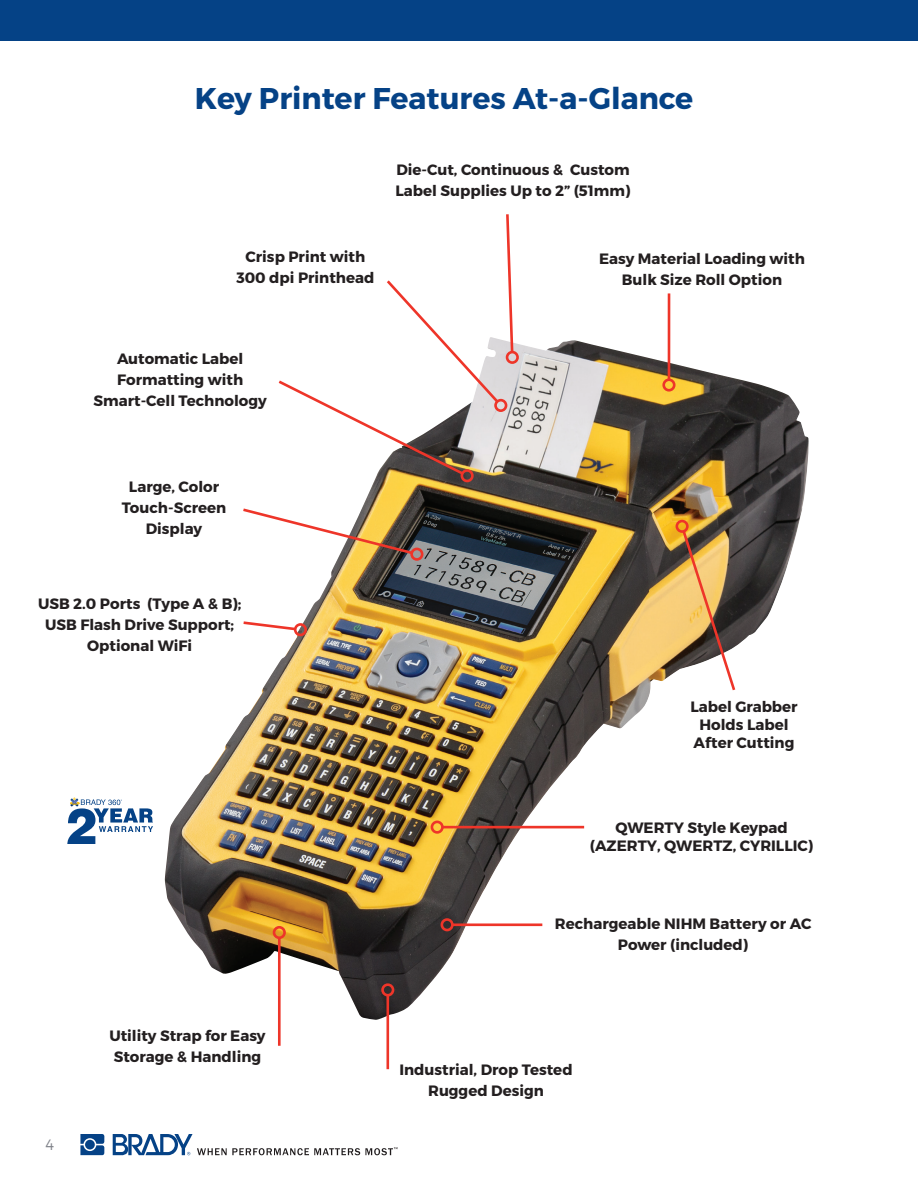
<style>
.page{position:relative;width:918px;height:1188px;background:#fff}
.page>*{position:absolute;margin:0;border:0;box-sizing:border-box;transform-origin:0 0}
.t1{font:700 30px "Montserrat";color:#054286}
.t2{font:700 15px/21px "Montserrat";color:#231f20;text-align:center}
.t3{font:300 15px "Montserrat";color:#80838a}
</style>
<div class="page">
<svg style="left:80px;top:1134px;width:24px;height:21px"></svg>
<div style="left:85px;top:1140px;width:10px;height:9px;background:#054286;border-radius:50%"></div>
<svg style="left:113px;top:1134px;width:284px;height:21px"></svg>
<div style="left:0;top:0;width:918px;height:41px;background:#054286"></div>
<img style="left:165px;top:338px;width:644px;height:682px">
<svg style="left:240px;top:507px;width:175px;height:49px"></svg>
<div style="left:410px;top:548px;width:13px;height:13px;border:3px solid #ee3529;border-radius:50%"></div>
<div style="left:461px;top:469px;width:13px;height:13px;border:3px solid #ee3529;border-radius:50%"></div>
<svg style="left:241px;top:620px;width:57px;height:12px"></svg>
<div style="left:294px;top:623px;width:13px;height:13px;border:3px solid #ee3529;border-radius:50%"></div>
<div style="left:506px;top:351px;width:13px;height:13px;border:3px solid #ee3529;border-radius:50%"></div>
<svg style="left:276px;top:214px;width:239px;height:263px"></svg>
<div style="left:494px;top:399px;width:13px;height:13px;border:3px solid #ee3529;border-radius:50%"></div>
<hr style="left:386px;top:995px;width:3px;height:74px;background:#ee3529">
<div style="left:381px;top:983px;width:13px;height:14px;border:3px solid #ee3529;border-radius:50%"></div>
<hr style="left:278px;top:938px;width:3px;height:108px;background:#ee3529">
<div style="left:273px;top:926px;width:13px;height:13px;border:3px solid #ee3529;border-radius:50%"></div>
<hr style="left:452px;top:923px;width:90px;height:3px;background:#ee3529">
<div style="left:441px;top:918px;width:13px;height:13px;border:3px solid #ee3529;border-radius:50%"></div>
<hr style="left:442px;top:826px;width:142px;height:2px;background:#ee3529">
<div style="left:431px;top:821px;width:13px;height:13px;border:3px solid #ee3529;border-radius:50%"></div>
<svg style="left:680px;top:528px;width:57px;height:165px"></svg>
<div style="left:676px;top:520px;width:13px;height:13px;border:3px solid #ee3529;border-radius:50%"></div>
<hr style="left:668px;top:293px;width:2px;height:87px;background:#ee3529">
<div style="left:662px;top:378px;width:14px;height:14px;border:3px solid #ee3529;border-radius:50%"></div>
<svg style="left:67px;top:798px;width:86px;height:46px"></svg>
<h1 class="t1" style="left:195px;top:80px;width:500px">Key Printer Features At-a-Glance</h1>
<p class="t2" style="left:396px;top:160px;width:236px;text-align:left">Die-Cut, Continuous &amp; Custom<br>Label Supplies Up to 2” (51mm)</p>
<p class="t2" style="left:236px;top:247px;width:140px">Crisp Print with<br>300 dpi Printhead</p>
<p class="t2" style="left:599px;top:249px;width:208px">Easy Material Loading with<br>Bulk Size Roll Option</p>
<p class="t2" style="left:94px;top:349px;width:175px">Automatic Label<br>Formatting with<br>Smart-Cell Technology</p>
<p class="t2" style="left:122px;top:476px;width:106px">Large, Color<br>Touch-Screen<br>Display</p>
<p class="t2" style="left:38px;top:594px;width:205px">USB 2.0 Ports (Type A &amp; B);<br>USB Flash Drive Support;<br>Optional WiFi</p>
<p class="t3" style="left:45px;top:1136px;width:10px">4</p>
<p class="t2" style="left:109px;top:1025px;width:158px">Utility Strap for Easy<br>Storage &amp; Handling</p>
<p class="t2" style="left:690px;top:698px;width:109px;line-height:18px">Label Grabber<br>Holds Label<br>After Cutting</p>
<p class="t2" style="left:590px;top:819px;width:225px;line-height:18px">QWERTY Style Keypad (AZERTY, QWERTZ, CYRILLIC)</p>
<p class="t2" style="left:555px;top:914px;width:258px">Rechargeable NIHM Battery or AC<br>Power (included)</p>
<p class="t2" style="left:399px;top:1060px;width:175px">Industrial, Drop Tested<br>Rugged Design</p>
</div>
